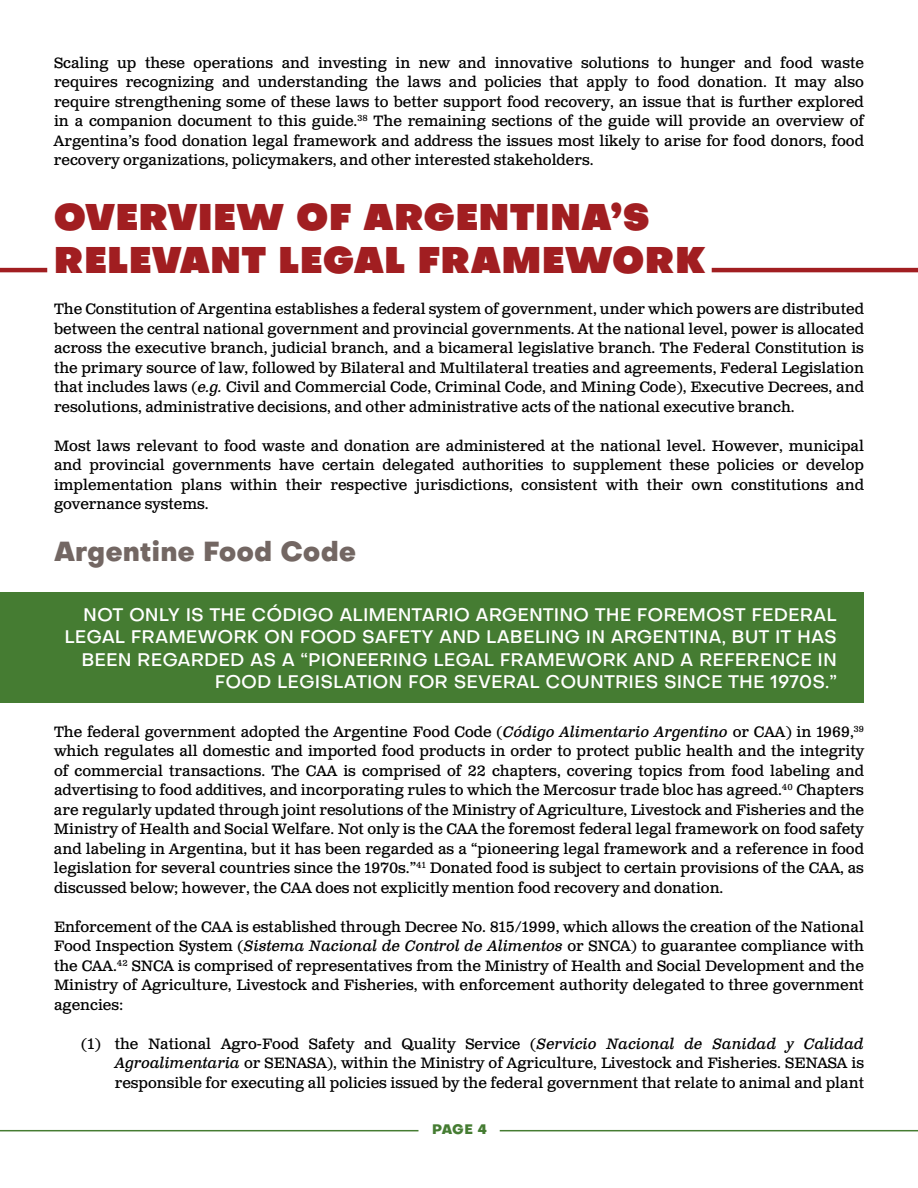
<style>
.page{position:relative;width:918px;height:1188px;background:#fff}
.page>*{position:absolute;margin:0;border:0;box-sizing:border-box;transform-origin:0 0}
.t1{font:36px/43.2px "Objectivity Super";letter-spacing:.025em;color:#a11e21}
.t2{font:800 27px "Objectivity";color:#736763}
.t3{font:500 18px/22.5px "Objectivity";color:#fff;text-align:right}
.t4{font:15px/19.5px "Clarendon Text Pro";color:#000;text-align:justify}
.t5{font:800 13.5px "Objectivity";color:#457c32}
.s1{font-style:italic}
</style>
<div class="page">
<div style="left:0;top:593px;width:864px;height:110px;background:#457c32"></div>
<hr style="left:712px;top:268px;width:206px;height:4px;background:#a11e21">
<hr style="left:0;top:268px;width:47px;height:4px;background:#a11e21">
<hr style="left:0;top:1130px;width:418px;height:1px;background:#457c32">
<hr style="left:500px;top:1130px;width:418px;height:1px;background:#457c32">
<p class="t4" style="left:54px;top:54px;width:812px">Scaling up these operations and investing in new and innovative solutions to hunger and food waste requires recognizing and understanding the laws and policies that apply to food donation. It may also require strengthening some of these laws to better support food recovery, an issue that is further explored in a companion document to this guide.<sup>38</sup> The remaining sections of the guide will provide an overview of Argentina’s food donation legal framework and address the issues most likely to arise for food donors, food recovery organizations, policymakers, and other interested stakeholders.</p>
<h1 class="t1" style="left:54px;top:195px;width:653px">OVERVIEW OF ARGENTINA’S<br>RELEVANT LEGAL FRAMEWORK</h1>
<p class="t4" style="left:54px;top:300px;width:812px">The Constitution of Argentina establishes a federal system of government, under which powers are distributed between the central national government and provincial governments. At the national level, power is allocated across the executive branch, judicial branch, and a bicameral legislative branch. The Federal Constitution is the primary source of law, followed by Bilateral and Multilateral treaties and agreements, Federal Legislation that includes laws (<span class="s1">e.g.</span> Civil and Commercial Code, Criminal Code, and Mining Code), Executive Decrees, and resolutions, administrative decisions, and other administrative acts of the national executive branch.</p>
<p class="t4" style="left:54px;top:437px;width:812px">Most laws relevant to food waste and donation are administered at the national level. However, municipal and provincial governments have certain delegated authorities to supplement these policies or develop implementation plans within their respective jurisdictions, consistent with their own constitutions and governance systems.</p>
<h2 class="t2" style="left:54px;top:531px;width:304px">Argentine Food Code</h2>
<p class="t3" style="left:64px;top:603px;width:774px">NOT ONLY IS THE CÓDIGO ALIMENTARIO ARGENTINO THE FOREMOST FEDERAL LEGAL FRAMEWORK ON FOOD SAFETY AND LABELING IN ARGENTINA, BUT IT HAS BEEN REGARDED AS A “PIONEERING LEGAL FRAMEWORK AND A REFERENCE IN FOOD LEGISLATION FOR SEVERAL COUNTRIES SINCE THE 1970S.”</p>
<p class="t4" style="left:54px;top:723px;width:812px">The federal government adopted the Argentine Food Code (<span class="s1">Código Alimentario Argentino</span> or CAA) in 1969,<sup>39 </sup>which regulates all domestic and imported food products in order to protect public health and the integrity of commercial transactions. The CAA is comprised of 22 chapters, covering topics from food labeling and advertising to food additives, and incorporating rules to which the Mercosur trade bloc has agreed.<sup>40</sup> Chapters are regularly updated through joint resolutions of the Ministry of Agriculture, Livestock and Fisheries and the Ministry of Health and Social Welfare. Not only is the CAA the foremost federal legal framework on food safety and labeling in Argentina, but it has been regarded as a “pioneering legal framework and a reference in food legislation for several countries since the 1970s.”<sup>41</sup> Donated food is subject to certain provisions of the CAA, as discussed below; however, the CAA does not explicitly mention food recovery and donation.</p>
<p class="t4" style="left:54px;top:918px;width:812px">Enforcement of the CAA is established through Decree No. 815/1999, which allows the creation of the National Food Inspection System (<span class="s1">Sistema Nacional de Control de Alimentos</span> or SNCA) to guarantee compliance with the CAA.<sup>42</sup> SNCA is comprised of representatives from the Ministry of Health and Social Development and the Ministry of Agriculture, Livestock and Fisheries, with enforcement authority delegated to three government agencies:</p>
<p class="t4" style="left:115px;top:1035px;width:751px;text-indent:-34px">(1) the National Agro-Food Safety and Quality Service (<span class="s1">Servicio Nacional de Sanidad y Calidad Agroalimentaria</span> or SENASA), within the Ministry of Agriculture, Livestock and Fisheries. SENASA is responsible for executing all policies issued by the federal government that relate to animal and plant</p>
<p class="t5" style="left:432px;top:1119px;width:57px">PAGE 4</p>
</div>
